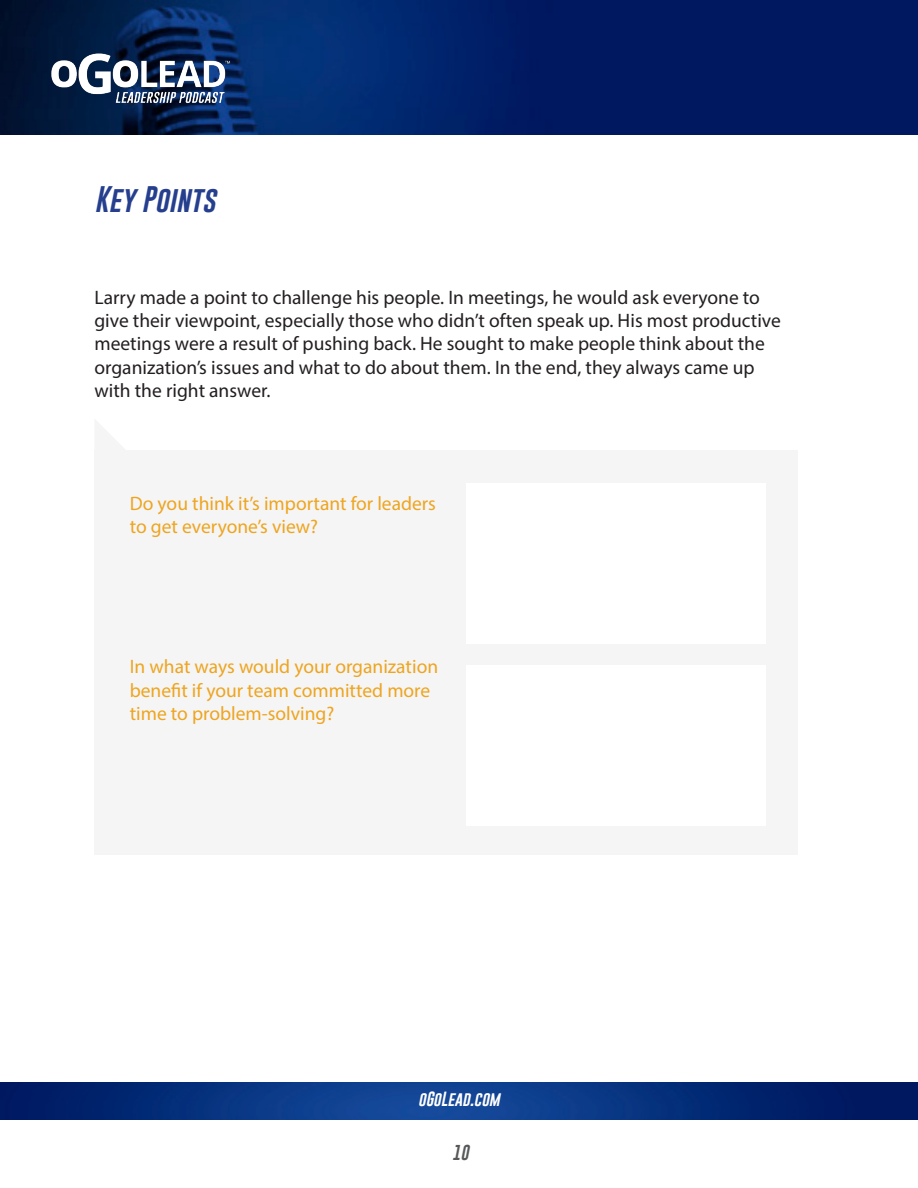
<style>
.page{position:relative;width:918px;height:1188px;background:#fff}
.page>*{position:absolute;margin:0;border:0;box-sizing:border-box;transform-origin:0 0}
.t1{font:italic 27px "Gobold";color:#253f8e}
.t2{font:19.5px/23.4px "Myriad Pro";color:#231f20}
.t3{font:19.5px/23.4px "Myriad Pro";color:#eea51f}
.t4{font:italic 15.75px "Gobold";color:#57585a}
.t5{font:italic 15px "Gobold";color:#fff}
</style>
<div class="page">
<img style="left:0;top:1082px;width:918px;height:38px">
<img style="left:0;top:0;width:918px;height:135px">
<div style="left:94px;top:450px;width:704px;height:405px;background:#f5f5f6"></div>
<div style="left:466px;top:483px;width:300px;height:161px;background:#fff"></div>
<div style="left:466px;top:665px;width:300px;height:160px;background:#fff"></div>
<img style="left:47px;top:47px;width:187px;height:62px">
<p class="t1" style="left:94px;top:182px;width:123px">Key Points</p>
<p class="t2" style="left:94px;top:285px;width:688px">Larry made a point to challenge his people. In meetings, he would ask everyone to give their viewpoint, especially those who didn’t often speak up. His most productive meetings were a result of pushing back. He sought to make people think about the organization’s issues and what to do about them. In the end, they always came up with the right answer.</p>
<p class="t3" style="left:130px;top:491px;width:308px">Do you think it’s important for leaders to get everyone’s view?</p>
<p class="t3" style="left:130px;top:655px;width:310px">In what ways would your organization benefit if your team committed more time to problem-solving?</p>
<p class="t5" style="left:418px;top:1089px;width:83px">oGoLead.com</p>
<p class="t4" style="left:452px;top:1142px;width:18px">10</p>
</div>
